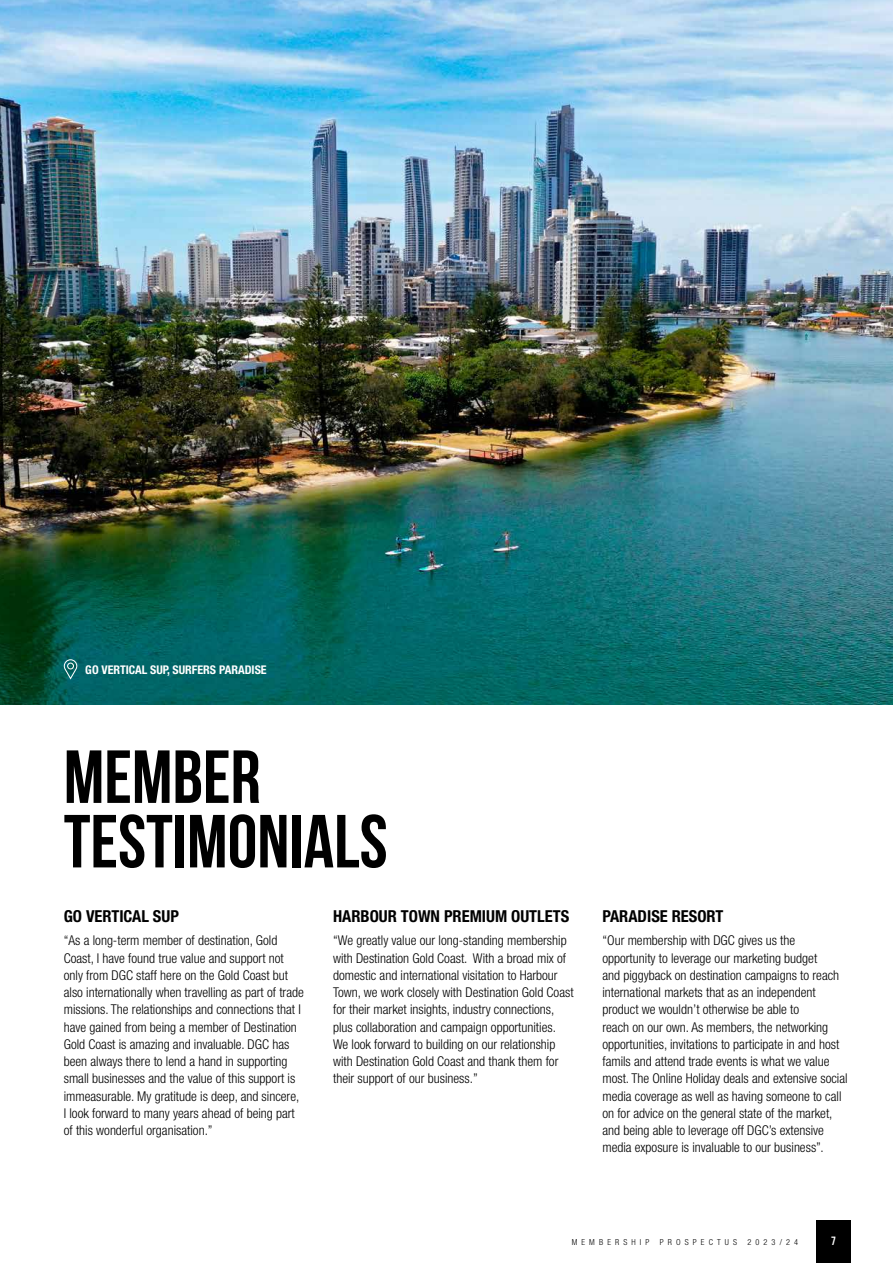
<style>
.page{position:relative;width:893px;height:1263px;background:#fff}
.page>*{position:absolute;margin:0;border:0;box-sizing:border-box;transform-origin:0 0}
.t1{font:700 75px/64.5px "Bebas Neue";color:#000}
.t2{font:700 condensed 16.5px "Helvetica Neue LT Std";color:#000}
.t3{font:300 condensed 13.5px/17.2px "Helvetica Neue LT Std";color:#000}
.t4{font:700 condensed 12px "Helvetica Neue LT Std";color:#fff}
.t5{font:700 12px "Bebas Neue";color:#fff}
.t6{font:300 condensed 8.25px "Helvetica Neue LT Std";letter-spacing:.5em;color:#000}
</style>
<div class="page">
<img style="left:0;top:0;width:893px;height:704px">
<svg style="left:64px;top:659px;width:13px;height:20px"></svg>
<div style="left:816px;top:1220px;width:34px;height:43px;background:#000"></div>
<p class="t4" style="left:85px;top:662px;width:183px">GO VERTICAL SUP, SURFERS PARADISE</p>
<h1 class="t1" style="left:64px;top:744px;width:325px">MEMBER<br>TESTIMONIALS</h1>
<p class="t2" style="left:64px;top:906px;width:117px">GO VERTICAL SUP</p>
<p class="t3" style="left:64px;top:932px;width:242px">“As a long-term member of destination, Gold Coast, I have found true value and support not only from DGC staff here on the Gold Coast but also internationally when travelling as part of trade missions. The relationships and connections that I have gained from being a member of Destination Gold Coast is amazing and invaluable. DGC has been always there to lend a hand in supporting small businesses and the value of this support is immeasurable. My gratitude is deep, and sincere, I look forward to many years ahead of being part of this wonderful organisation.”</p>
<p class="t2" style="left:333px;top:906px;width:238px">HARBOUR TOWN PREMIUM OUTLETS</p>
<p class="t3" style="left:333px;top:932px;width:242px">“We greatly value our long-standing membership with Destination Gold Coast. With a broad mix of domestic and international visitation to Harbour Town, we work closely with Destination Gold Coast for their market insights, industry connections, plus collaboration and campaign opportunities.<br>We look forward to building on our relationship with Destination Gold Coast and thank them for their support of our business.”</p>
<p class="t2" style="left:602px;top:906px;width:123px">PARADISE RESORT</p>
<p class="t3" style="left:602px;top:932px;width:247px">“Our membership with DGC gives us the opportunity to leverage our marketing budget<br>and piggyback on destination campaigns to reach international markets that as an independent product we wouldn’t otherwise be able to<br>reach on our own. As members, the networking opportunities, invitations to participate in and host famils and attend trade events is what we value most. The Online Holiday deals and extensive social media coverage as well as having someone to call on for advice on the general state of the market, and being able to leverage off DGC’s extensive media exposure is invaluable to our business”.</p>
<p class="t6" style="left:572px;top:1237px;width:228px">MEMBERSHIP PROSPECTUS 2023/24</p>
<p class="t5" style="left:831px;top:1234px;width:6px">7</p>
</div>
